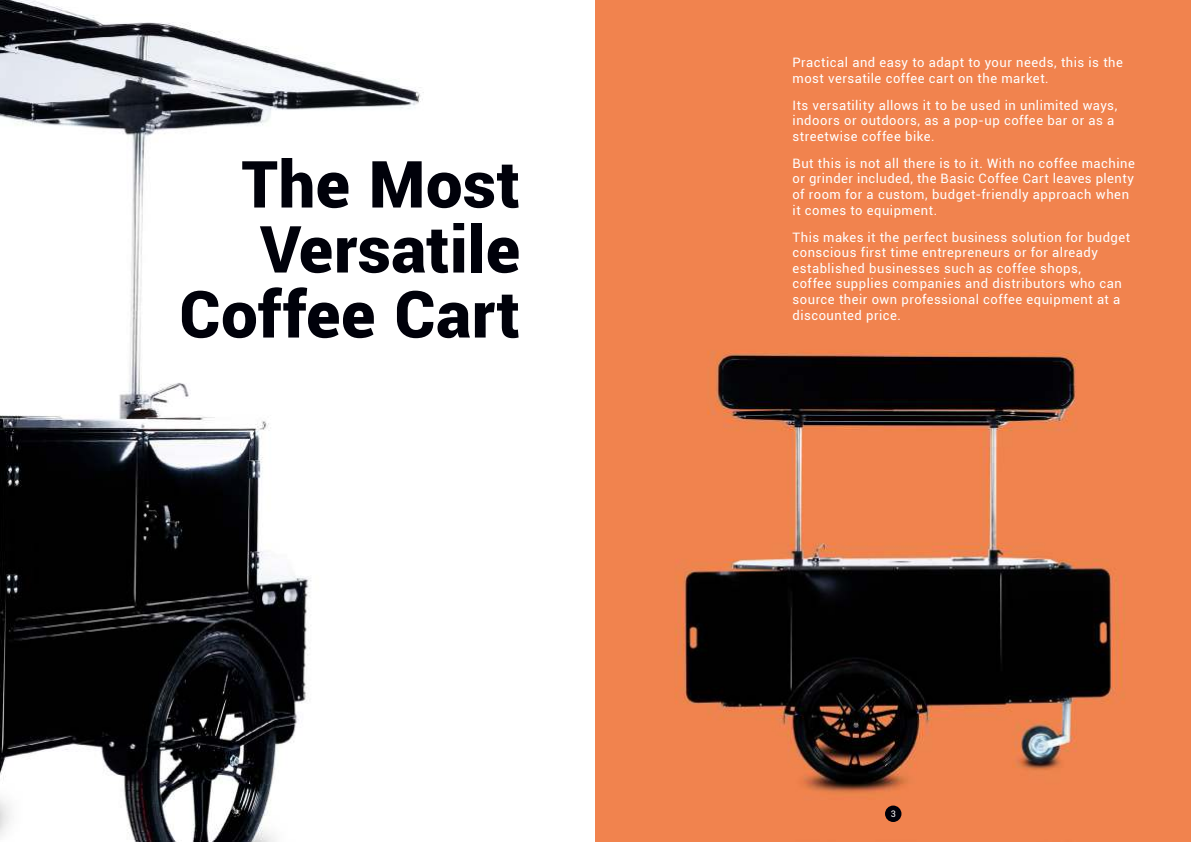
<style>
.page{position:relative;width:1191px;height:842px;background:#fff}
.page>*{position:absolute;margin:0;border:0;box-sizing:border-box;transform-origin:0 0}
.t1{font:900 65px/65px "Roboto";letter-spacing:.01em;color:#00010a;text-align:right}
.t2{font:13px/15.6px "Roboto";letter-spacing:.035em;color:#fff}
.t3{font:9px "Roboto";color:#fff}
</style>
<div class="page">
<img style="left:595px;top:0;width:596px;height:842px">
<img style="left:0;top:0;width:424px;height:842px">
<div style="left:885px;top:805px;width:16px;height:17px;background:#00010a;border-radius:50%"></div>
<h1 class="t1" style="left:179px;top:157px;width:342px">The Most<br>Versatile<br>Coffee Cart</h1>
<p class="t2" style="left:792px;top:56px;width:332px">Practical and easy to adapt to your needs, this is the most versatile coffee cart on the market.</p>
<p class="t2" style="left:792px;top:98px;width:326px">Its versatility allows it to be used in unlimited ways, indoors or outdoors, as a pop-up coffee bar or as a streetwise coffee bike.</p>
<p class="t2" style="left:792px;top:156px;width:344px">But this is not all there is to it. With no coffee machine or grinder included, the Basic Coffee Cart leaves plenty of room for a custom, budget-friendly approach when it comes to equipment.</p>
<p class="t2" style="left:792px;top:230px;width:339px">This makes it the perfect business solution for budget conscious first time entrepreneurs or for already established businesses such as coffee shops,<br>coffee supplies companies and distributors who can source their own professional coffee equipment at a discounted price.</p>
<p class="t3" style="left:890px;top:810px;width:7px">3</p>
</div>
